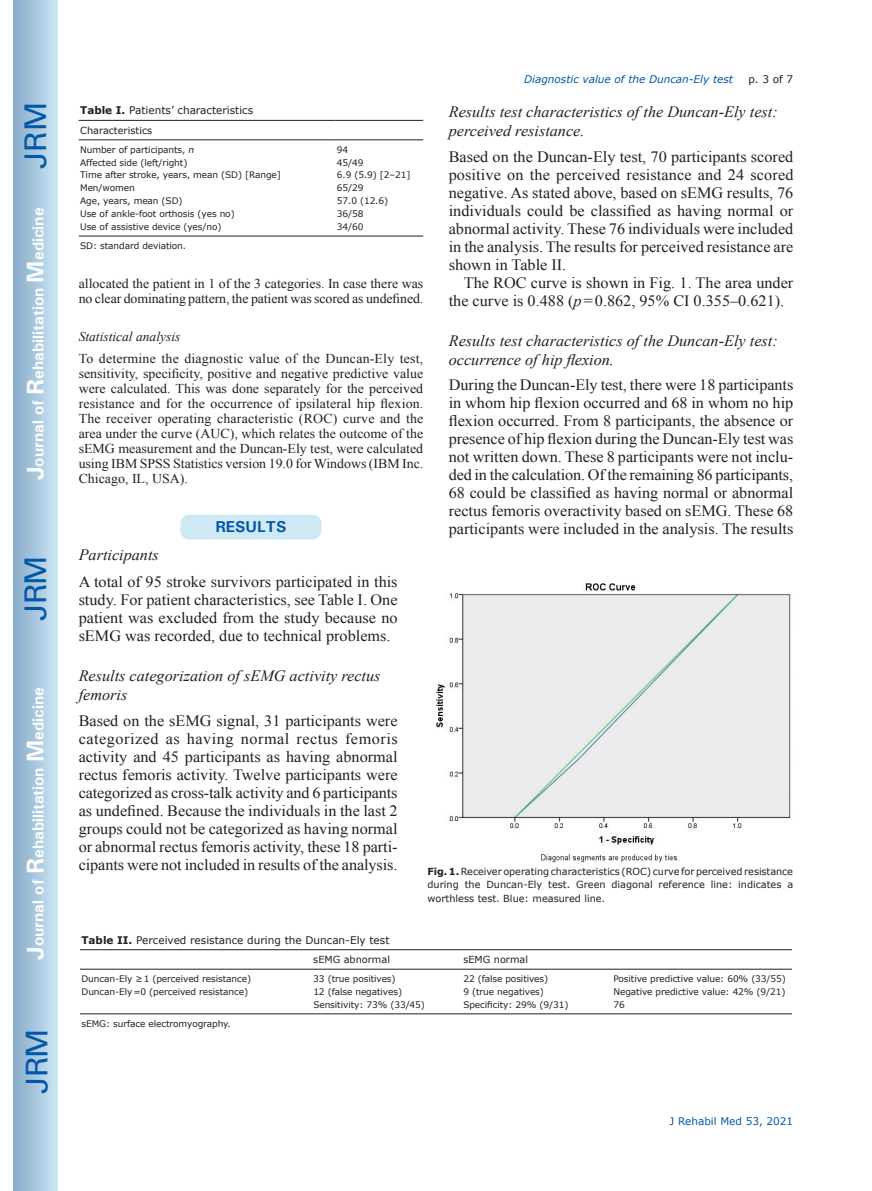
<style>
.page{position:relative;width:872px;height:1191px;background:#fff}
.page>*{position:absolute;margin:0;border:0;box-sizing:border-box;transform-origin:0 0}
.t1{font:30px "Univers";letter-spacing:-.03em;color:#0157a8}
.t2{font:15.75px/18px "Times New Roman";color:#231f20;text-align:justify}
.t3{font:italic 15.75px/18.9px "Times New Roman";color:#231f20}
.t4{font:700 15.75px "Univers";color:#fff}
.t5{font:700 15.75px "Univers";color:#0157a8}
.t6{font:13.5px/15px "Times New Roman";letter-spacing:-.005em;color:#231f20}
.t7{font:italic 13.5px "Times New Roman";color:#231f20}
.t8{font:10.5px "Verdana";color:#231f20}
.t9{font:italic 10.5px "Verdana";color:#0157a8}
.t10{font:10.5px "Verdana";color:#0157a8}
.t11{font:9.75px/13.5px "Verdana";color:#231f20;text-align:justify}
.t12{font:9px "Verdana";letter-spacing:-.01em;color:#231f20}
.s1{font-size:24px}
.s2{font-style:italic}
.s3{font-weight:700}
</style>
<div class="page">
<div style="left:14px;top:0;width:43px;height:1191px;background:linear-gradient(to right,#88acca,#cbe5f2)"></div>
<div style="left:180px;top:514px;width:142px;height:26px;background:#cee8f4;border-radius:10px"></div>
<div style="left:179px;top:513px;width:144px;height:28px;border:2px solid #fff;border-radius:10px"></div>
<hr style="left:79px;top:120px;width:256px;height:1px;background:#231f20">
<hr style="left:335px;top:120px;width:88px;height:1px;background:#231f20">
<hr style="left:79px;top:139px;width:256px;height:1px;background:#231f20">
<hr style="left:335px;top:139px;width:88px;height:1px;background:#231f20">
<hr style="left:79px;top:236px;width:256px;height:1px;background:#231f20">
<hr style="left:335px;top:236px;width:88px;height:1px;background:#231f20">
<hr style="left:80px;top:949px;width:232px;height:1px;background:#231f20">
<hr style="left:312px;top:949px;width:150px;height:1px;background:#231f20">
<hr style="left:462px;top:949px;width:150px;height:1px;background:#231f20">
<hr style="left:612px;top:949px;width:180px;height:1px;background:#231f20">
<hr style="left:80px;top:968px;width:232px;height:1px;background:#231f20">
<hr style="left:312px;top:968px;width:150px;height:1px;background:#231f20">
<hr style="left:462px;top:968px;width:150px;height:1px;background:#231f20">
<hr style="left:612px;top:968px;width:180px;height:1px;background:#231f20">
<hr style="left:80px;top:1013px;width:232px;height:1px;background:#231f20">
<hr style="left:312px;top:1013px;width:150px;height:1px;background:#231f20">
<hr style="left:462px;top:1013px;width:150px;height:1px;background:#231f20">
<hr style="left:612px;top:1013px;width:180px;height:1px;background:#231f20">
<img style="left:436px;top:583px;width:355px;height:279px">
<h1 class="t1" style="left:18px;top:169px;width:68px;rotate:-90deg">JRM</h1>
<p class="t4" style="left:28px;top:480px;width:274px;rotate:-90deg"><span class="s1">J</span>ournal of <span class="s1">R</span>ehabilitation <span class="s1">M</span>edicine</p>
<h1 class="t1" style="left:18px;top:620px;width:67px;rotate:-90deg">JRM</h1>
<p class="t4" style="left:28px;top:959px;width:274px;rotate:-90deg"><span class="s1">J</span>ournal of <span class="s1">R</span>ehabilitation <span class="s1">M</span>edicine</p>
<h1 class="t1" style="left:19px;top:1093px;width:67px;rotate:-90deg">JRM</h1>
<p class="t9" style="left:524px;top:72px;width:210px">Diagnostic value of the Duncan-Ely test</p>
<p class="t8" style="left:748px;top:72px;width:46px">p. 3 of 7</p>
<p class="t3" style="left:449px;top:102px;width:330px">Results test characteristics of the Duncan-Ely test: perceived resistance.</p>
<p class="t2" style="left:449px;top:147px;width:346px">Based on the Duncan-Ely test, 70 participants scored positive on the perceived resistance and 24 scored negative. As stated above, based on sEMG results, 76 individuals could be classified as having normal or abnormal activity. These 76 individuals were included in the analysis. The results for perceived resistance are shown in Table II.</p>
<p class="t2" style="left:449px;top:273px;width:346px;text-indent:15px">The ROC curve is shown in Fig. 1. The area under the curve is 0.488 (<span class="s2">p</span>=0.862, 95% CI 0.355–0.621).</p>
<p class="t3" style="left:449px;top:330px;width:330px">Results test characteristics of the Duncan-Ely test: occurrence of hip flexion.</p>
<p class="t2" style="left:449px;top:375px;width:346px">During the Duncan-Ely test, there were 18 participants in whom hip flexion occurred and 68 in whom no hip flexion occurred. From 8 participants, the absence or presence of hip flexion during the Duncan-Ely test was not written down. These 8 participants were not inclu&shy;ded in the calculation. Of the remaining 86 participants, 68 could be classified as having normal or abnormal rectus femoris overactivity based on sEMG. These 68 participants were included in the analysis. The results</p>
<p class="t8" style="left:80px;top:104px;width:174px"><span class="s3">Table I.</span> Patients’ characteristics</p>
<p class="t11" style="left:80px;top:124px;width:74px">Characteristics</p>
<p class="t12" style="left:80px;top:144px;width:115px">Number of participants, <span class="s2">n</span></p>
<p class="t12" style="left:337px;top:144px;width:13px">94</p>
<p class="t12" style="left:80px;top:157px;width:109px">Affected side (left/right)</p>
<p class="t12" style="left:337px;top:157px;width:28px">45/49</p>
<p class="t12" style="left:80px;top:169px;width:202px">Time after stroke, years, mean (SD) [Range]</p>
<p class="t12" style="left:337px;top:169px;width:75px">6.9 (5.9) [2–21]</p>
<p class="t12" style="left:80px;top:182px;width:56px">Men/women</p>
<p class="t12" style="left:337px;top:182px;width:28px">65/29</p>
<p class="t12" style="left:80px;top:195px;width:104px">Age, years, mean (SD)</p>
<p class="t12" style="left:337px;top:195px;width:53px">57.0 (12.6)</p>
<p class="t12" style="left:80px;top:208px;width:156px">Use of ankle-foot orthosis (yes no)</p>
<p class="t12" style="left:337px;top:208px;width:28px">36/58</p>
<p class="t12" style="left:80px;top:221px;width:143px">Use of assistive device (yes/no)</p>
<p class="t12" style="left:337px;top:221px;width:28px">34/60</p>
<p class="t12" style="left:80px;top:240px;width:107px">SD: standard deviation.</p>
<p class="t6" style="left:79px;top:276px;width:346px">allocated the patient in 1 of the 3 categories. In case there was no clear dominating pattern, the patient was scored as undefined.</p>
<p class="t7" style="left:79px;top:327px;width:103px">Statistical analysis</p>
<p class="t6" style="left:79px;top:351px;width:346px;text-align:justify">To determine the diagnostic value of the Duncan-Ely test, sensitivity, specificity, positive and negative predictive value were calculated. This was done separately for the perceived resistance and for the occurrence of ipsilateral hip flexion.<br>The receiver operating characteristic (ROC) curve and the area under the curve (AUC), which relates the outcome of the sEMG measurement and the Duncan-Ely test, were calculated using IBM SPSS Statistics version 19.0 for Windows (IBM Inc.<br>Chicago, IL, USA).</p>
<p class="t5" style="left:215px;top:517px;width:73px">RESULTS</p>
<p class="t3" style="left:79px;top:545px;width:82px">Participants</p>
<p class="t2" style="left:79px;top:572px;width:320px">A total of 95 stroke survivors participated in this study. For patient characteristics, see Table I. One patient was excluded from the study because no sEMG was recorded, due to technical problems.</p>
<p class="t3" style="left:79px;top:666px;width:303px">Results categorization of sEMG activity rectus femoris</p>
<p class="t2" style="left:79px;top:711px;width:320px">Based on the sEMG signal, 31 participants were categorized as having normal rectus femoris activity and 45 participants as having abnormal rectus femoris activity. Twelve participants were categorized as cross-talk activity and 6 participants as undefined. Because the individuals in the last 2 groups could not be categorized as having normal or abnormal rectus femoris activity, these 18 parti&shy;cipants were not included in results of the analysis.</p>
<p class="t11" style="left:427px;top:864px;width:367px"><span class="s3">Fig. 1.</span> Receiver operating characteristics (ROC) curve for perceived resistance during the Duncan-Ely test. Green diagonal reference line: indicates a worthless test. Blue: measured line.</p>
<p class="t8" style="left:81px;top:933px;width:309px"><span class="s3">Table II.</span> Perceived resistance during the Duncan-Ely test</p>
<p class="t11" style="left:313px;top:953px;width:78px">sEMG abnormal</p>
<p class="t11" style="left:463px;top:953px;width:66px">sEMG normal</p>
<p class="t12" style="left:81px;top:973px;width:171px">Duncan-Ely ≥1 (perceived resistance)</p>
<p class="t12" style="left:313px;top:973px;width:84px">33 (true positives)</p>
<p class="t12" style="left:463px;top:973px;width:86px">22 (false positives)</p>
<p class="t12" style="left:613px;top:973px;width:174px">Positive predictive value: 60% (33/55)</p>
<p class="t12" style="left:81px;top:986px;width:168px">Duncan-Ely=0 (perceived resistance)</p>
<p class="t12" style="left:313px;top:986px;width:90px">12 (false negatives)</p>
<p class="t12" style="left:463px;top:986px;width:82px">9 (true negatives)</p>
<p class="t12" style="left:613px;top:986px;width:174px">Negative predictive value: 42% (9/21)</p>
<p class="t12" style="left:313px;top:998px;width:113px">Sensitivity: 73% (33/45)</p>
<p class="t12" style="left:463px;top:998px;width:106px">Specificity: 29% (9/31)</p>
<p class="t12" style="left:613px;top:998px;width:13px">76</p>
<p class="t12" style="left:81px;top:1017px;width:151px">sEMG: surface electromyography.</p>
<p class="t10" style="left:669px;top:1114px;width:125px">J Rehabil Med 53, 2021</p>
</div>
